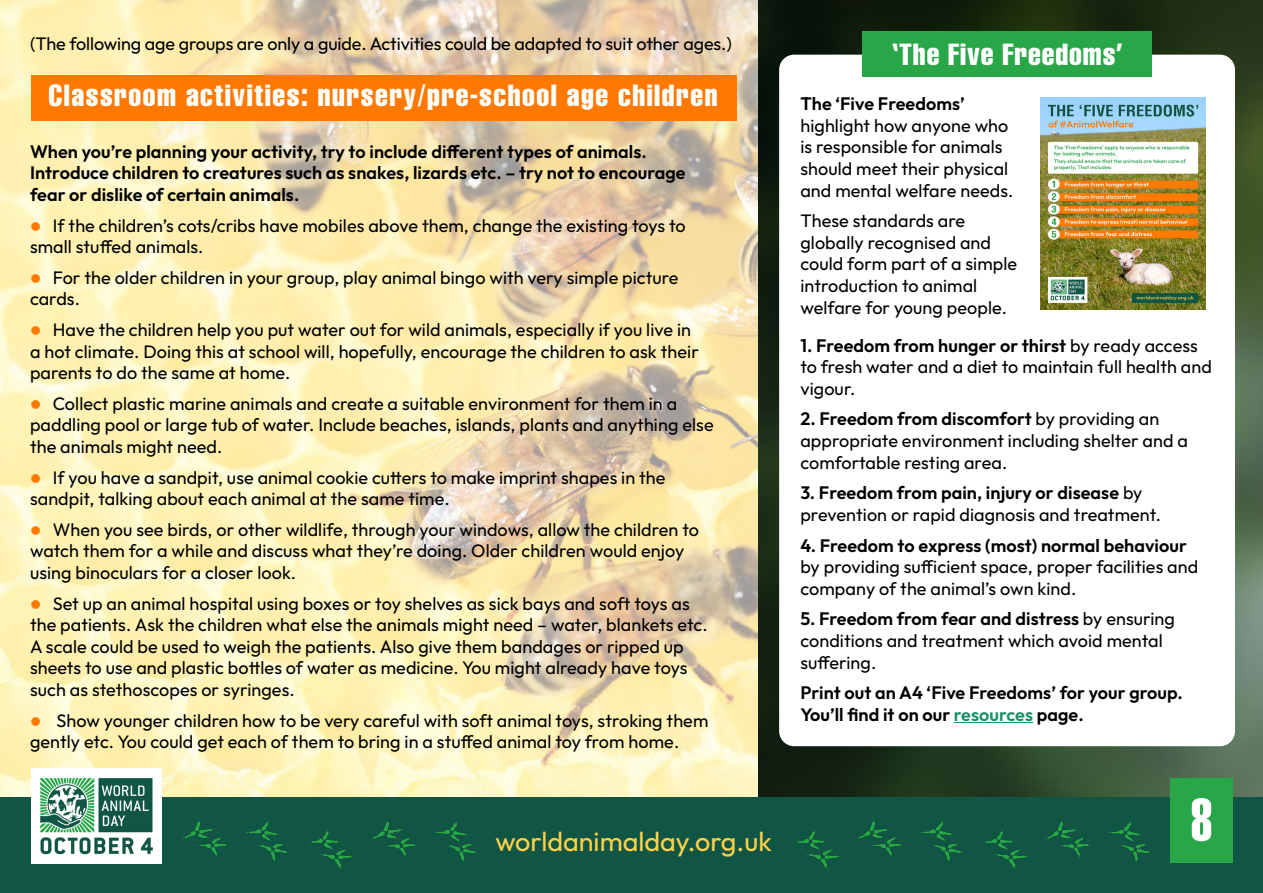
<style>
.page{position:relative;width:1263px;height:893px;background:#fff}
.page>*{position:absolute;margin:0;border:0;box-sizing:border-box;transform-origin:0 0}
.t1{font:58.5px "Helvetica LT Std Extra Comp";color:#fff}
.t2{font:30px "Helvetica LT Std Comp";letter-spacing:.05em;color:#fff}
.t3{font:30px "Helvetica LT Std Comp";letter-spacing:.03em;color:#fff}
.t4{font:27px "Outfit";color:#ffd249}
.t5{font:18px/21.6px "Outfit";letter-spacing:.005em;color:#000}
.t6{font:600 18px/21.6px "Outfit";letter-spacing:.005em;color:#000}
.s1{color:#ff7900}
.s2{font-weight:600}
.s3{color:#199069}
</style>
<div class="page">
<img style="left:0;top:0;width:758px;height:797px">
<img style="left:758px;top:0;width:505px;height:797px">
<div style="left:0;top:797px;width:1263px;height:96px;background:#154"></div>
<img style="left:31px;top:768px;width:131px;height:95px">
<div style="left:1170px;top:778px;width:63px;height:85px;background:#29a648"></div>
<div style="left:31px;top:75px;width:705px;height:45px;background:#ff7900"></div>
<img style="left:795px;top:820px;width:356px;height:49px">
<img style="left:182px;top:820px;width:294px;height:49px">
<div style="left:779px;top:55px;width:456px;height:691px;background:#fff;border-radius:15px"></div>
<div style="left:862px;top:32px;width:290px;height:44px;background:#29a648"></div>
<hr style="left:954px;top:722px;width:79px;height:1px;background:#199069">
<img style="left:1040px;top:97px;width:165px;height:212px">
<p class="t5" style="left:30px;top:33px;width:703px">(The following age groups are only a guide. Activities could be adapted to suit other ages.)</p>
<p class="t2" style="left:48px;top:76px;width:671px">Classroom activities: nursery/pre-school age children</p>
<p class="t6" style="left:30px;top:141px;width:657px">When you’re planning your activity, try to include different types of animals.<br>Introduce children to creatures such as snakes, lizards etc. – try not to encourage fear or dislike of certain animals.</p>
<p class="t5" style="left:30px;top:215px;width:657px"><span class="s1">●</span> If the children’s cots/cribs have mobiles above them, change the existing toys to small stuffed animals.</p>
<p class="t5" style="left:30px;top:267px;width:650px"><span class="s1">●</span> For the older children in your group, play animal bingo with very simple picture cards.</p>
<p class="t5" style="left:30px;top:319px;width:670px"><span class="s1">●</span> Have the children help you put water out for wild animals, especially if you live in a hot climate. Doing this at school will, hopefully, encourage the children to ask their parents to do the same at home.</p>
<p class="t5" style="left:30px;top:393px;width:685px"><span class="s1">●</span> Collect plastic marine animals and create a suitable environment for them in a paddling pool or large tub of water. Include beaches, islands, plants and anything else the animals might need.</p>
<p class="t5" style="left:30px;top:467px;width:637px"><span class="s1">●</span> If you have a sandpit, use animal cookie cutters to make imprint shapes in the sandpit, talking about each animal at the same time.</p>
<p class="t5" style="left:30px;top:519px;width:670px"><span class="s1">●</span> When you see birds, or other wildlife, through your windows, allow the children to watch them for a while and discuss what they’re doing. Older children would enjoy using binoculars for a closer look.</p>
<p class="t5" style="left:30px;top:593px;width:679px"><span class="s1">●</span> Set up an animal hospital using boxes or toy shelves as sick bays and soft toys as the patients. Ask the children what else the animals might need – water, blankets etc.<br>A scale could be used to weigh the patients. Also give them bandages or ripped up sheets to use and plastic bottles of water as medicine. You might already have toys such as stethoscopes or syringes.</p>
<p class="t5" style="left:30px;top:710px;width:680px"><span class="s1">●</span> Show younger children how to be very careful with soft animal toys, stroking them gently etc. You could get each of them to bring in a stuffed animal toy from home.</p>
<p class="t4" style="left:495px;top:825px;width:278px">worldanimalday.org.uk</p>
<p class="t3" style="left:892px;top:35px;width:232px">‘The Five Freedoms’</p>
<p class="t6" style="left:800px;top:94px;width:166px">The ‘Five Freedoms’</p>
<p class="t5" style="left:800px;top:115px;width:209px">highlight how anyone who</p>
<p class="t5" style="left:800px;top:137px;width:204px">is responsible for animals</p>
<p class="t5" style="left:800px;top:158px;width:209px">should meet their physical</p>
<p class="t5" style="left:800px;top:180px;width:215px">and mental welfare needs.</p>
<p class="t5" style="left:800px;top:210px;width:166px">These standards are</p>
<p class="t5" style="left:800px;top:232px;width:192px">globally recognised and</p>
<p class="t5" style="left:800px;top:254px;width:218px">could form part of a simple</p>
<p class="t5" style="left:800px;top:275px;width:178px">introduction to animal</p>
<p class="t5" style="left:800px;top:297px;width:208px">welfare for young people.</p>
<p class="t5" style="left:800px;top:335px;width:413px"><span class="s2">1. Freedom from hunger or thirst</span> by ready access to fresh water and a diet to maintain full health and vigour.</p>
<p class="t5" style="left:800px;top:409px;width:389px"><span class="s2">2. Freedom from discomfort</span> by providing an appropriate environment including shelter and a comfortable resting area.</p>
<p class="t5" style="left:800px;top:483px;width:362px"><span class="s2">3. Freedom from pain, injury or disease</span> by prevention or rapid diagnosis and treatment.</p>
<p class="t5" style="left:800px;top:535px;width:399px"><span class="s2">4. Freedom to express (most) normal behaviour </span>by providing sufficient space, proper facilities and company of the animal’s own kind.</p>
<p class="t5" style="left:800px;top:609px;width:376px"><span class="s2">5. Freedom from fear and distress</span> by ensuring conditions and treatment which avoid mental suffering.</p>
<p class="t6" style="left:800px;top:683px;width:384px">Print out an A4 ‘Five Freedoms’ for your group.<br>You’ll find it on our <span class="s3">resources</span> page.</p>
<p class="t1" style="left:1191px;top:784px;width:23px">8</p>
</div>
